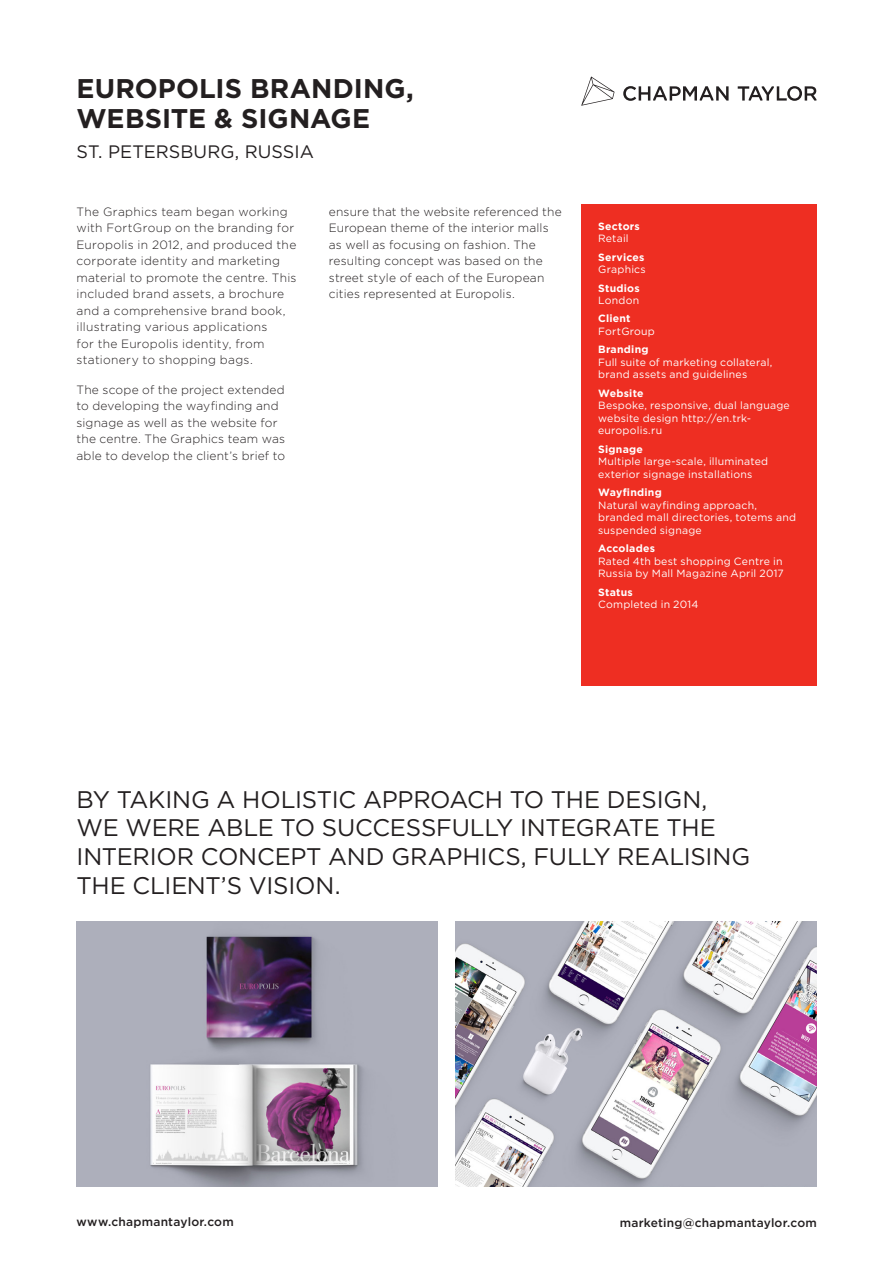
<style>
.page{position:relative;width:893px;height:1263px;background:#fff}
.page>*{position:absolute;margin:0;border:0;box-sizing:border-box;transform-origin:0 0}
.Project_Name{font:700 27px "Gotham";color:#231f20}
.Pullout_Quotes{font:24px/28.8px "Gotham";letter-spacing:-.01em;color:#231f20}
.Project_Location{font:18px "Gotham";color:#231f20}
.Body_Copy{font:300 12px/16.5px "Gotham";letter-spacing:.015em;color:#231f20}
.Pullout_Quotes-2{font:500 12px "Gotham";letter-spacing:.02em;color:#231f20}
.Key_Facts_Box{font:10.5px/12.6px "Gotham";letter-spacing:.02em;color:#fff}
.Key_Facts_Box-2{font:700 10.5px/12.6px "Gotham";letter-spacing:.025em;color:#fff}
.s1{font-weight:400}
.s2{font-weight:700}
</style>
<div class="page">
<img style="left:77px;top:922px;width:361px;height:264px">
<img style="left:455px;top:922px;width:361px;height:264px">
<div style="left:581px;top:204px;width:235px;height:482px;background:#ee2e22"></div>
<svg style="left:581px;top:76px;width:34px;height:30px"></svg>
<svg style="left:623px;top:86px;width:106px;height:15px"></svg>
<svg style="left:738px;top:86px;width:78px;height:15px"></svg>
<p class="Project_Name" style="left:77px;top:71px;width:339px">EUROPOLIS BRANDING,</p>
<p class="Project_Name" style="left:77px;top:101px;width:295px">WEBSITE &amp; SIGNAGE</p>
<p class="Project_Location" style="left:77px;top:140px;width:239px">ST. PETERSBURG, RUSSIA</p>
<p class="Body_Copy" style="left:77px;top:203px;width:222px">The Graphics team began working with FortGroup on the branding for Europolis in 2012, and produced the corporate identity and marketing material to promote the centre. This included brand assets, a brochure and a comprehensive brand book, illustrating various applications<br>for the Europolis identity, from stationery to shopping bags.</p>
<p class="Body_Copy" style="left:77px;top:381px;width:210px">The scope of the project extended to developing the wayfinding and signage as well as the website for the centre. The Graphics team was able to develop the client’s brief to</p>
<p class="Body_Copy" style="left:329px;top:203px;width:234px">ensure that the website referenced the European theme of the interior malls as well as focusing on fashion. The resulting concept was based on the street style of each of the European cities represented at Europolis.</p>
<p class="Key_Facts_Box-2" style="left:598px;top:220px;width:43px">Sectors<br><span class="s1">Retail</span></p>
<p class="Key_Facts_Box-2" style="left:598px;top:251px;width:49px">Services<br><span class="s1">Graphics</span></p>
<p class="Key_Facts_Box-2" style="left:598px;top:281px;width:43px">Studios<br><span class="s1">London</span></p>
<p class="Key_Facts_Box" style="left:598px;top:312px;width:58px"><span class="s2">Client<br></span>FortGroup</p>
<p class="Key_Facts_Box" style="left:598px;top:343px;width:176px"><span class="s2">Branding<br></span>Full suite of marketing collateral, brand assets and guidelines</p>
<p class="Key_Facts_Box" style="left:598px;top:386px;width:193px"><span class="s2">Website<br></span>Bespoke, responsive, dual language website design http://en.trk&shy;europolis.ru</p>
<p class="Key_Facts_Box" style="left:598px;top:442px;width:172px"><span class="s2">Signage<br></span>Multiple large-scale, illuminated exterior signage installations</p>
<p class="Key_Facts_Box" style="left:598px;top:486px;width:199px"><span class="s2">Wayfinding<br></span>Natural wayfinding approach, branded mall directories, totems and suspended signage</p>
<p class="Key_Facts_Box" style="left:598px;top:542px;width:187px"><span class="s2">Accolades<br></span>Rated 4th best shopping Centre in<br>Russia by Mall Magazine April 2017</p>
<p class="Key_Facts_Box" style="left:598px;top:585px;width:102px"><span class="s2">Status<br></span>Completed in 2014</p>
<p class="Pullout_Quotes" style="left:77px;top:784px;width:675px">BY TAKING A HOLISTIC APPROACH TO THE DESIGN, WE WERE ABLE TO SUCCESSFULLY INTEGRATE THE INTERIOR CONCEPT AND GRAPHICS, FULLY REALISING THE CLIENT’S VISION.</p>
<p class="Pullout_Quotes-2" style="left:77px;top:1214px;width:159px">www.chapmantaylor.com</p>
<p class="Pullout_Quotes-2" style="left:620px;top:1214px;width:199px">marketing@chapmantaylor.com</p>
</div>
